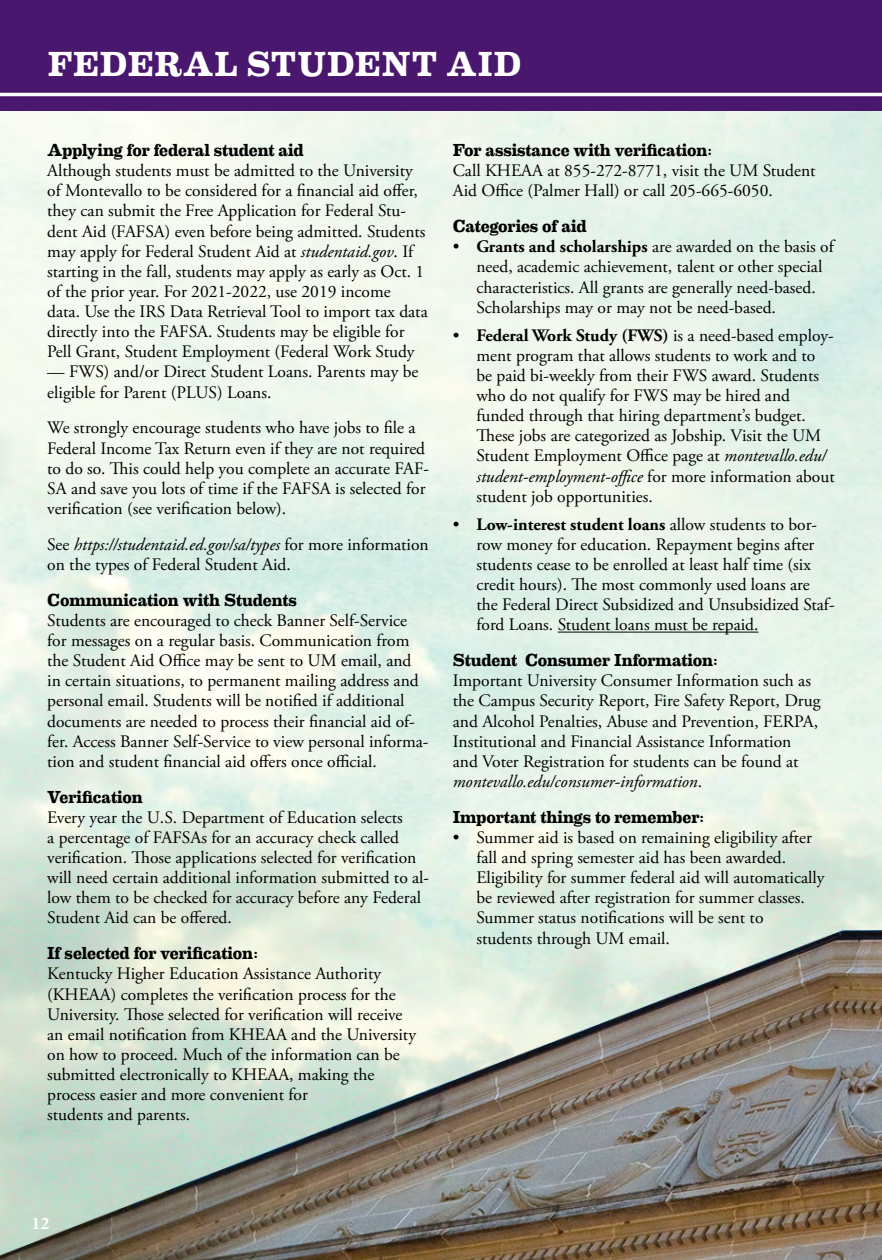
<style>
.page{position:relative;width:882px;height:1260px;background:#fff}
.page>*{position:absolute;margin:0;border:0;box-sizing:border-box;transform-origin:0 0}
.t1{font:700 35px "Eames Century Modern";letter-spacing:.02em;color:#fff}
.t2{font:17.5px/20.1px "Adobe Garamond Pro";color:#000}
.subhead{font:700 17.5px "Eames Century Modern";letter-spacing:-.005em;color:#000}
.t3{font:italic 17.5px "Adobe Garamond Pro";color:#000}
.t4{font:700 17.5px "Adobe Garamond Pro";color:#fff}
.s1{font-style:italic}
.s2{font-style:normal}
.s3{font-weight:700}
</style>
<div class="page">
<img style="left:0;top:110px;width:882px;height:1150px">
<div style="left:0;top:0;width:882px;height:110px;background:#49176d"></div>
<hr style="left:558px;top:632px;width:201px;height:1px;background:#000">
<hr style="left:0;top:93px;width:882px;height:3px;background:#fff">
<h1 class="t1" style="left:48px;top:37px;width:475px">FEDERAL STUDENT AID</h1>
<p class="subhead" style="left:47px;top:137px;width:258px">Applying for federal student aid</p>
<p class="t2" style="left:47px;top:161px;width:382px">Although students must be admitted to the University of Montevallo to be considered for a financial aid offer, they can submit the Free Application for Federal Stu&shy;dent Aid (FAFSA) even before being admitted. Students may apply for Federal Student Aid at <span class="s1">studentaid.gov</span>. If starting in the fall, students may apply as early as Oct. 1 of the prior year. For 2021-2022, use 2019 income data. Use the IRS Data Retrieval Tool to import tax data directly into the FAFSA. Students may be eligible for Pell Grant, Student Employment (Federal Work Study</p>
<p class="t2" style="left:47px;top:362px;width:373px">— FWS) and/or Direct Student Loans. Parents may be eligible for Parent (PLUS) Loans.</p>
<p class="t2" style="left:47px;top:418px;width:383px">We strongly encourage students who have jobs to file a Federal Income Tax Return even if they are not required to do so. This could help you complete an accurate FAF-SA and save you lots of time if the FAFSA is selected for verification (see verification below).</p>
<p class="t3" style="left:47px;top:534px;width:383px"><span class="s2">See</span> https://studentaid.ed.gov/sa/types <span class="s2">for more information</span></p>
<p class="t2" style="left:47px;top:555px;width:245px">on the types of Federal Student Aid.</p>
<p class="subhead" style="left:47px;top:587px;width:251px">Communication with Students</p>
<p class="t2" style="left:47px;top:611px;width:383px">Students are encouraged to check Banner Self-Service for messages on a regular basis. Communication from the Student Aid Office may be sent to UM email, and in certain situations, to permanent mailing address and personal email. Students will be notified if additional documents are needed to process their financial aid of&shy;fer. Access Banner Self-Service to view personal informa&shy;tion and student financial aid offers once official.</p>
<p class="subhead" style="left:47px;top:783px;width:97px">Verification</p>
<p class="t2" style="left:47px;top:808px;width:383px">Every year the U.S. Department of Education selects<br>a percentage of FAFSAs for an accuracy check called verification. Those applications selected for verification will need certain additional information submitted to al&shy;low them to be checked for accuracy before any Federal Student Aid can be offered.</p>
<p class="subhead" style="left:47px;top:940px;width:212px">If selected for verification:</p>
<p class="t2" style="left:47px;top:964px;width:370px">Kentucky Higher Education Assistance Authority (KHEAA) completes the verification process for the University. Those selected for verification will receive an email notification from KHEAA and the University on how to proceed. Much of the information can be submitted electronically to KHEAA, making the process easier and more convenient for<br>students and parents.</p>
<p class="subhead" style="left:453px;top:137px;width:261px">For assistance with verification:</p>
<p class="t2" style="left:453px;top:161px;width:364px">Call KHEAA at 855-272-8771, visit the UM Student<br>Aid Office (Palmer Hall) or call 205-665-6050.</p>
<p class="subhead" style="left:453px;top:213px;width:136px">Categories of aid</p>
<p class="t2" style="left:476px;top:237px;width:359px;text-indent:-24px">• <span class="s3">Grants and scholarships</span> are awarded on the basis of need, academic achievement, talent or other special characteristics. All grants are generally need-based.<br>Scholarships may or may not be need-based.</p>
<p class="t2" style="left:476px;top:326px;width:360px;text-indent:-24px">• <span class="s3">Federal Work Study (FWS)</span> is a need-based employ&shy;ment program that allows students to work and to be paid bi-weekly from their FWS award. Students who do not qualify for FWS may be hired and funded through that hiring department’s budget.<br>These jobs are categorized as Jobship. Visit the UM Student Employment Office page at <span class="s1">montevallo.edu/ student-employment-office</span> for more information about student job opportunities.</p>
<p class="t2" style="left:476px;top:515px;width:360px;text-indent:-24px">• <span class="s3">Low-interest student loans</span> allow students to bor&shy;row money for education. Repayment begins after students cease to be enrolled at least half time (six credit hours). The most commonly used loans are the Federal Direct Subsidized and Unsubsidized Staf&shy;ford Loans. Student loans must be repaid.</p>
<p class="subhead" style="left:453px;top:647px;width:267px">Student Consumer Information:</p>
<p class="t2" style="left:453px;top:671px;width:369px">Important University Consumer Information such as the Campus Security Report, Fire Safety Report, Drug and Alcohol Penalties, Abuse and Prevention, FERPA, Institutional and Financial Assistance Information and Voter Registration for students can be found at <span class="s1">montevallo.edu/consumer-information</span>.</p>
<p class="subhead" style="left:453px;top:804px;width:253px">Important things to remember:</p>
<p class="t2" style="left:476px;top:828px;width:349px;text-indent:-24px">• Summer aid is based on remaining eligibility after fall and spring semester aid has been awarded.<br>Eligibility for summer federal aid will automatically be reviewed after registration for summer classes.<br>Summer status notifications will be sent to<br>students through UM email.</p>
<p class="t4" style="left:32px;top:1213px;width:20px">12</p>
</div>
